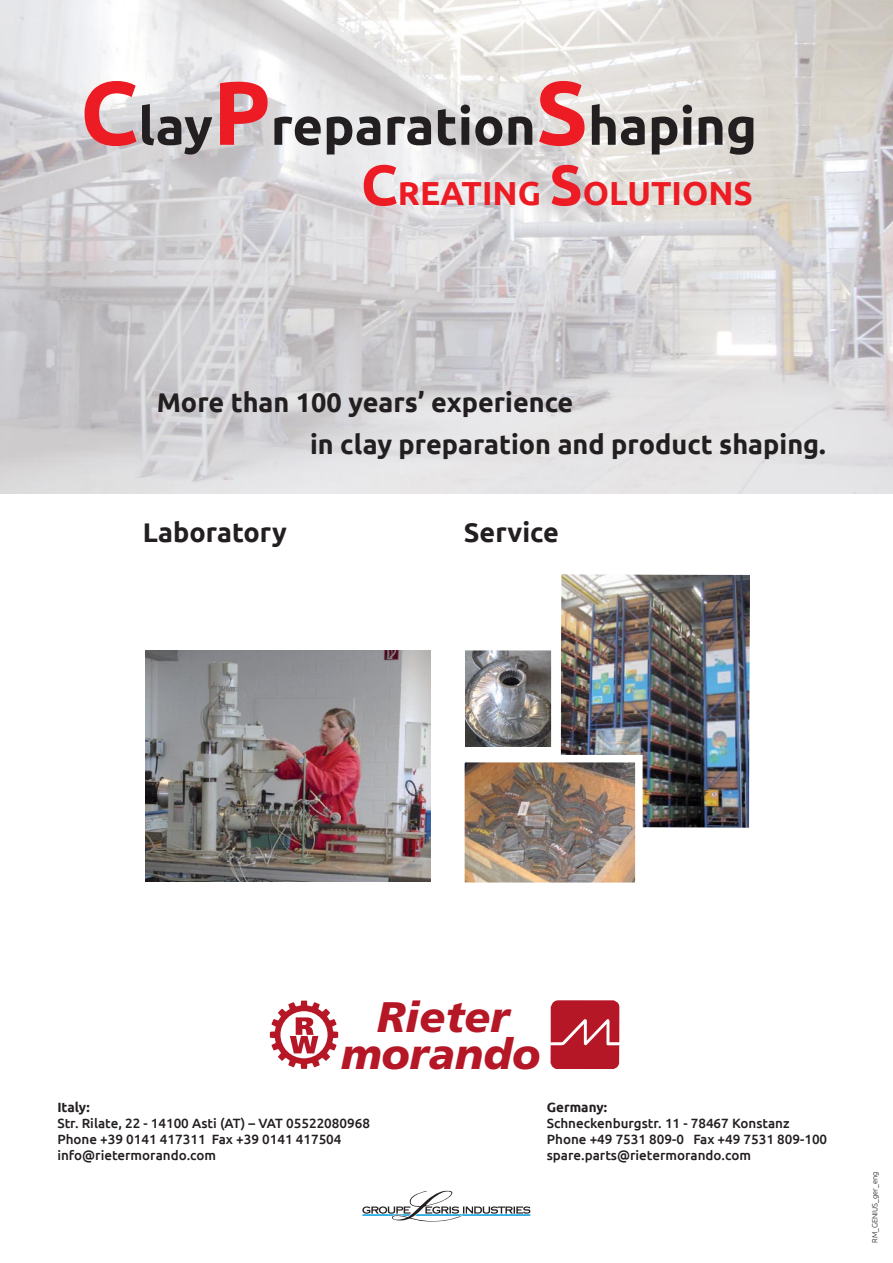
<style>
.page{position:relative;width:893px;height:1263px;background:#fff}
.page>*{position:absolute;margin:0;border:0;box-sizing:border-box;transform-origin:0 0}
.t1{font:700 52.5px "Ubuntu";color:#231f20}
.t2{font:italic 900 42.75px "Frutiger";color:#b51726}
.t3{font:700 33.3px "Ubuntu";color:#ed1c24}
.t4{font:700 27px/42px "Ubuntu";color:#231f20}
.t5{font:500 13.5px/16px "Ubuntu";color:#231f20}
.t6{font:700 13.5px "Ubuntu";color:#231f20}
.t7{font:300 7.5px "Ubuntu";color:#231f20}
.s1{font-size:90px;color:#ed1c24}
.s2{font-size:57.15px}
</style>
<div class="page">
<svg style="left:0;top:0;width:893px;height:493px;background:#dad9d9"></svg>
<img style="left:560px;top:574px;width:190px;height:254px">
<img style="left:466px;top:764px;width:168px;height:117px">
<div style="left:457px;top:755px;width:186px;height:135px;border:8px solid #fff"></div>
<img style="left:466px;top:652px;width:84px;height:93px">
<div style="left:457px;top:643px;width:102px;height:111px;border:8px solid #fff"></div>
<img style="left:145px;top:651px;width:285px;height:231px">
<svg style="left:290px;top:1017px;width:28px;height:36px"></svg>
<div style="left:275px;top:1005px;width:58px;height:59px;border:6px solid #b51726;border-radius:50%"></div>
<div style="left:301px;top:1000px;width:6px;height:7px;background:#b51726"></div>
<div style="left:301px;top:1062px;width:6px;height:7px;background:#b51726"></div>
<svg style="left:288px;top:1002px;width:8px;height:8px"></svg>
<svg style="left:312px;top:1059px;width:8px;height:8px"></svg>
<svg style="left:278px;top:1009px;width:8px;height:8px"></svg>
<svg style="left:322px;top:1052px;width:8px;height:9px"></svg>
<svg style="left:271px;top:1019px;width:8px;height:8px"></svg>
<svg style="left:329px;top:1042px;width:8px;height:8px"></svg>
<div style="left:270px;top:1031px;width:6px;height:7px;background:#b51726"></div>
<div style="left:332px;top:1031px;width:6px;height:7px;background:#b51726"></div>
<svg style="left:271px;top:1042px;width:8px;height:8px"></svg>
<svg style="left:329px;top:1019px;width:8px;height:8px"></svg>
<svg style="left:278px;top:1052px;width:8px;height:9px"></svg>
<svg style="left:322px;top:1009px;width:8px;height:8px"></svg>
<svg style="left:288px;top:1059px;width:8px;height:8px"></svg>
<svg style="left:312px;top:1002px;width:8px;height:8px"></svg>
<svg style="left:551px;top:1000px;width:68px;height:69px;background:#bb2c3a"></svg>
<svg style="left:362px;top:1190px;width:169px;height:32px"></svg>
<h1 class="t1" style="left:80px;top:96px;width:679px"><span class="s1">C</span>lay<span class="s1">P</span>reparation<span class="s1">S</span>haping</h1>
<h3 class="t3" style="left:361px;top:174px;width:394px"><span class="s2">C</span>REATING <span class="s2">S</span>OLUTIONS</h3>
<h3 class="t4" style="left:310px;top:381px;width:517px;text-indent:-153px">More than 100 years’ experience<br>in clay preparation and product shaping.</h3>
<h3 class="t4" style="left:143px;top:511px;width:146px">Laboratory</h3>
<h3 class="t4" style="left:464px;top:511px;width:96px">Service</h3>
<h2 class="t2" style="left:377px;top:1000px;width:134px">Rieter</h2>
<h2 class="t2" style="left:341px;top:1037px;width:201px">morando</h2>
<p class="t6" style="left:57px;top:1099px;width:34px">Italy:</p>
<p class="t5" style="left:57px;top:1115px;width:314px">Str. Rilate, 22 - 14100 Asti (AT) – VAT 05522080968<br>Phone +39 0141 417311 Fax +39 0141 417504 info@rietermorando.com</p>
<p class="t6" style="left:547px;top:1099px;width:62px">Germany:</p>
<p class="t5" style="left:547px;top:1115px;width:282px">Schneckenburgstr. 11 - 78467 Konstanz<br>Phone +49 7531 809-0 Fax +49 7531 809-100 spare.parts@rietermorando.com</p>
<p class="t7" style="left:870px;top:1243px;width:73px;rotate:-90deg">RM_GENIUS_ger_eng</p>
</div>
